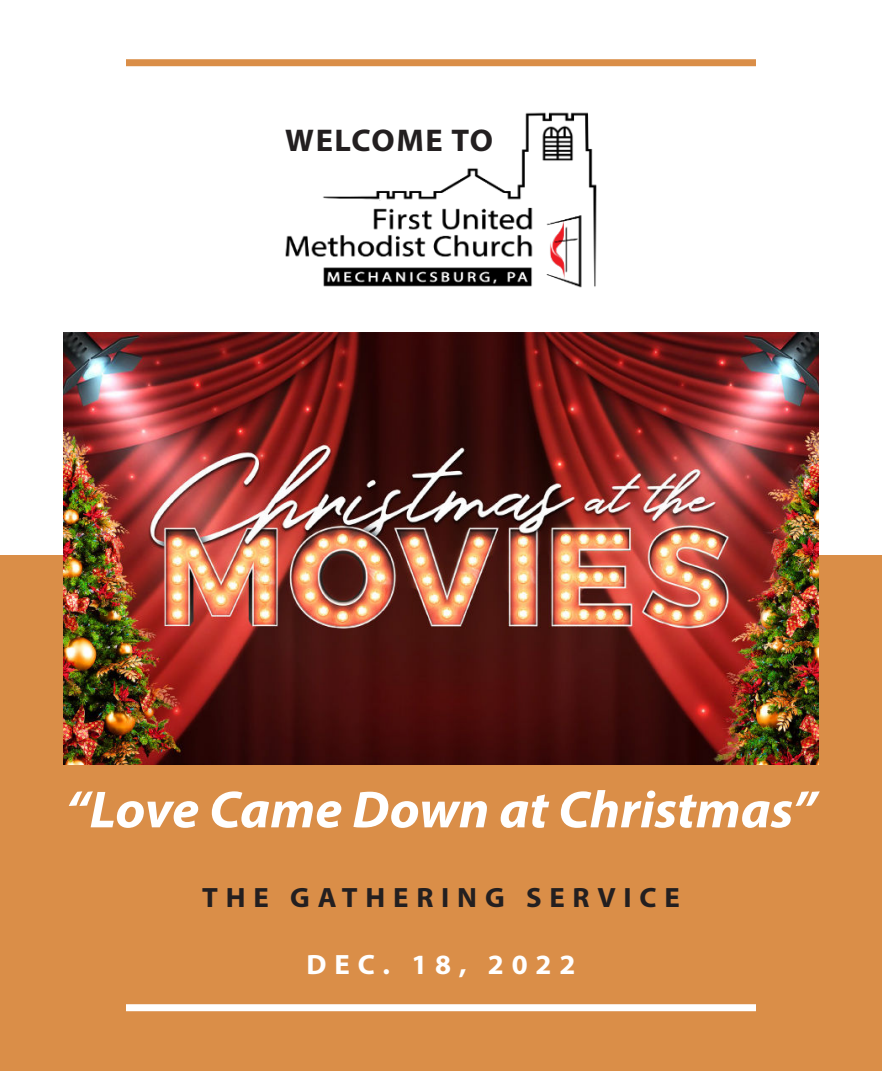
<style>
.page{position:relative;width:882px;height:1071px;background:#fff}
.page>*{position:absolute;margin:0;border:0;box-sizing:border-box;transform-origin:0 0}
.t1{font:italic 700 52.5px "Myriad Pro";color:#fff}
.t2{font:700 31.5px "Myriad Pro";letter-spacing:.05em;color:#231f20}
.t3{font:700 28px "Myriad Pro";letter-spacing:.27em;color:#231f20}
.t4{font:700 28px "Myriad Pro";letter-spacing:.27em;color:#fff}
</style>
<div class="page">
<div style="left:0;top:556px;width:882px;height:515px;background:#da8e48"></div>
<img style="left:63px;top:332px;width:756px;height:432px">
<div style="left:126px;top:59px;width:630px;height:7px;background:#da8e48"></div>
<div style="left:126px;top:1004px;width:630px;height:7px;background:#fff"></div>
<img style="left:285px;top:112px;width:312px;height:176px">
<p class="t2" style="left:285px;top:129px;width:209px">WELCOME TO</p>
<p class="t1" style="left:65px;top:779px;width:753px">“Love Came Down at Christmas”</p>
<p class="t3" style="left:202px;top:887px;width:479px">THE GATHERING SERVICE</p>
<p class="t4" style="left:307px;top:954px;width:270px">DEC. 18, 2022</p>
</div>
